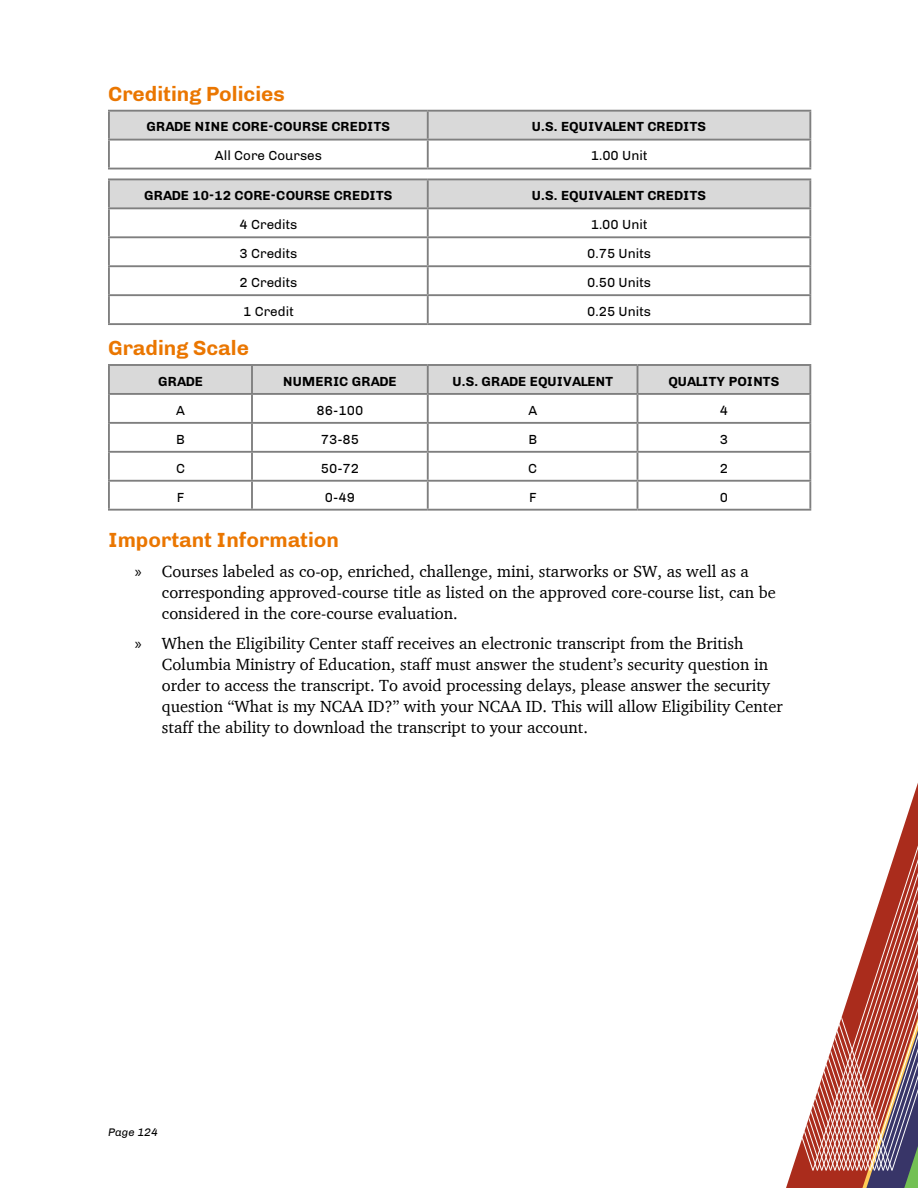
<style>
.page{position:relative;width:918px;height:1188px;background:#fff}
.page>*{position:absolute;margin:0;border:0;box-sizing:border-box;transform-origin:0 0}
.t1{font:700 21px "Chivo";color:#ea7600}
.t2{font:16.5px/21px "Charter";color:#000}
.t3{font:700 13.5px "Chivo";letter-spacing:.02em;color:#000}
.t4{font:13.5px "Chivo";color:#000}
.t5{font:italic 11.25px "Chivo";color:#000}
.s1{font-family:"Myriad Pro"}
</style>
<div class="page">
<svg style="left:786px;top:783px;width:132px;height:405px"></svg>
<div style="left:110px;top:112px;width:699px;height:27px;background:#d9d9d9"></div>
<hr style="left:108px;top:110px;width:320px;height:2px;background:#7f7f7f">
<hr style="left:108px;top:112px;width:2px;height:27px;background:#7f7f7f">
<hr style="left:108px;top:139px;width:320px;height:2px;background:#7f7f7f">
<hr style="left:108px;top:168px;width:320px;height:1px;background:#7f7f7f">
<hr style="left:428px;top:110px;width:383px;height:2px;background:#7f7f7f">
<hr style="left:427px;top:112px;width:2px;height:27px;background:#7f7f7f">
<hr style="left:428px;top:139px;width:383px;height:2px;background:#7f7f7f">
<hr style="left:428px;top:168px;width:383px;height:1px;background:#7f7f7f">
<hr style="left:809px;top:112px;width:2px;height:27px;background:#7f7f7f">
<hr style="left:108px;top:141px;width:2px;height:27px;background:#7f7f7f">
<hr style="left:427px;top:141px;width:2px;height:27px;background:#7f7f7f">
<hr style="left:809px;top:141px;width:2px;height:27px;background:#7f7f7f">
<div style="left:110px;top:180px;width:699px;height:27px;background:#d9d9d9"></div>
<hr style="left:108px;top:178px;width:320px;height:2px;background:#7f7f7f">
<hr style="left:108px;top:180px;width:2px;height:27px;background:#7f7f7f">
<hr style="left:108px;top:207px;width:320px;height:2px;background:#7f7f7f">
<hr style="left:428px;top:178px;width:383px;height:2px;background:#7f7f7f">
<hr style="left:427px;top:180px;width:2px;height:27px;background:#7f7f7f">
<hr style="left:428px;top:207px;width:383px;height:2px;background:#7f7f7f">
<hr style="left:108px;top:236px;width:320px;height:2px;background:#7f7f7f">
<hr style="left:428px;top:236px;width:383px;height:2px;background:#7f7f7f">
<hr style="left:108px;top:265px;width:320px;height:2px;background:#7f7f7f">
<hr style="left:428px;top:265px;width:383px;height:2px;background:#7f7f7f">
<hr style="left:108px;top:294px;width:320px;height:2px;background:#7f7f7f">
<hr style="left:428px;top:294px;width:383px;height:2px;background:#7f7f7f">
<hr style="left:108px;top:323px;width:320px;height:2px;background:#7f7f7f">
<hr style="left:428px;top:323px;width:383px;height:2px;background:#7f7f7f">
<hr style="left:809px;top:180px;width:2px;height:27px;background:#7f7f7f">
<hr style="left:108px;top:209px;width:2px;height:27px;background:#7f7f7f">
<hr style="left:427px;top:209px;width:2px;height:27px;background:#7f7f7f">
<hr style="left:809px;top:209px;width:2px;height:27px;background:#7f7f7f">
<hr style="left:108px;top:238px;width:2px;height:27px;background:#7f7f7f">
<hr style="left:427px;top:238px;width:2px;height:27px;background:#7f7f7f">
<hr style="left:809px;top:238px;width:2px;height:27px;background:#7f7f7f">
<hr style="left:108px;top:267px;width:2px;height:27px;background:#7f7f7f">
<hr style="left:427px;top:267px;width:2px;height:27px;background:#7f7f7f">
<hr style="left:809px;top:267px;width:2px;height:27px;background:#7f7f7f">
<hr style="left:108px;top:296px;width:2px;height:27px;background:#7f7f7f">
<hr style="left:427px;top:296px;width:2px;height:27px;background:#7f7f7f">
<hr style="left:809px;top:296px;width:2px;height:27px;background:#7f7f7f">
<hr style="left:108px;top:364px;width:144px;height:2px;background:#7f7f7f">
<hr style="left:108px;top:366px;width:2px;height:27px;background:#7f7f7f">
<hr style="left:252px;top:364px;width:176px;height:2px;background:#7f7f7f">
<hr style="left:428px;top:364px;width:209px;height:2px;background:#7f7f7f">
<hr style="left:638px;top:364px;width:173px;height:2px;background:#7f7f7f">
<hr style="left:809px;top:366px;width:2px;height:27px;background:#7f7f7f">
<hr style="left:108px;top:393px;width:144px;height:2px;background:#7f7f7f">
<hr style="left:638px;top:393px;width:173px;height:2px;background:#7f7f7f">
<hr style="left:108px;top:422px;width:144px;height:2px;background:#7f7f7f">
<hr style="left:638px;top:422px;width:173px;height:2px;background:#7f7f7f">
<hr style="left:108px;top:451px;width:144px;height:2px;background:#7f7f7f">
<hr style="left:638px;top:451px;width:173px;height:2px;background:#7f7f7f">
<hr style="left:108px;top:480px;width:144px;height:2px;background:#7f7f7f">
<hr style="left:638px;top:480px;width:173px;height:2px;background:#7f7f7f">
<hr style="left:108px;top:509px;width:144px;height:2px;background:#7f7f7f">
<hr style="left:252px;top:509px;width:176px;height:2px;background:#7f7f7f">
<hr style="left:428px;top:509px;width:209px;height:2px;background:#7f7f7f">
<hr style="left:638px;top:509px;width:173px;height:2px;background:#7f7f7f">
<hr style="left:108px;top:395px;width:2px;height:27px;background:#7f7f7f">
<hr style="left:809px;top:395px;width:2px;height:27px;background:#7f7f7f">
<hr style="left:108px;top:424px;width:2px;height:27px;background:#7f7f7f">
<hr style="left:809px;top:424px;width:2px;height:27px;background:#7f7f7f">
<hr style="left:108px;top:453px;width:2px;height:27px;background:#7f7f7f">
<hr style="left:809px;top:453px;width:2px;height:27px;background:#7f7f7f">
<hr style="left:108px;top:482px;width:2px;height:27px;background:#7f7f7f">
<svg style="left:109px;top:365px;width:701px;height:144px"></svg>
<hr style="left:809px;top:482px;width:2px;height:27px;background:#7f7f7f">
<p class="t1" style="left:108px;top:77px;width:178px">Crediting Policies</p>
<p class="t3" style="left:147px;top:116px;width:245px">GRADE NINE CORE-COURSE CREDITS</p>
<p class="t3" style="left:532px;top:116px;width:176px">U.S. EQUIVALENT CREDITS</p>
<p class="t4" style="left:215px;top:146px;width:109px">All Core Courses</p>
<p class="t4" style="left:591px;top:146px;width:58px">1.00 Unit</p>
<p class="t3" style="left:144px;top:185px;width:250px">GRADE 10-12 CORE-COURSE CREDITS</p>
<p class="t3" style="left:532px;top:185px;width:176px">U.S. EQUIVALENT CREDITS</p>
<p class="t4" style="left:240px;top:214px;width:59px">4 Credits</p>
<p class="t4" style="left:591px;top:214px;width:58px">1.00 Unit</p>
<p class="t4" style="left:240px;top:243px;width:59px">3 Credits</p>
<p class="t4" style="left:587px;top:243px;width:66px">0.75 Units</p>
<p class="t4" style="left:240px;top:272px;width:59px">2 Credits</p>
<p class="t4" style="left:587px;top:272px;width:66px">0.50 Units</p>
<p class="t4" style="left:243px;top:301px;width:52px">1 Credit</p>
<p class="t4" style="left:587px;top:301px;width:66px">0.25 Units</p>
<p class="t1" style="left:108px;top:331px;width:142px">Grading Scale</p>
<p class="t3" style="left:158px;top:371px;width:46px">GRADE</p>
<p class="t3" style="left:283px;top:371px;width:115px">NUMERIC GRADE</p>
<p class="t3" style="left:452px;top:371px;width:162px">U.S. GRADE EQUIVALENT</p>
<p class="t3" style="left:668px;top:371px;width:112px">QUALITY POINTS</p>
<p class="t4" style="left:176px;top:400px;width:10px">A</p>
<p class="t4" style="left:317px;top:400px;width:48px">86-100</p>
<p class="t4" style="left:528px;top:400px;width:10px">A</p>
<p class="t4" style="left:720px;top:400px;width:10px">4</p>
<p class="t4" style="left:176px;top:429px;width:10px">B</p>
<p class="t4" style="left:321px;top:429px;width:40px">73-85</p>
<p class="t4" style="left:528px;top:429px;width:10px">B</p>
<p class="t4" style="left:720px;top:429px;width:10px">3</p>
<p class="t4" style="left:176px;top:458px;width:10px">C</p>
<p class="t4" style="left:321px;top:458px;width:40px">50-72</p>
<p class="t4" style="left:528px;top:458px;width:10px">C</p>
<p class="t4" style="left:720px;top:458px;width:10px">2</p>
<p class="t4" style="left:177px;top:487px;width:9px">F</p>
<p class="t4" style="left:325px;top:487px;width:32px">0-49</p>
<p class="t4" style="left:529px;top:487px;width:9px">F</p>
<p class="t4" style="left:720px;top:487px;width:10px">0</p>
<p class="t1" style="left:108px;top:524px;width:233px">Important Information</p>
<p class="t2" style="left:162px;top:561px;width:615px;text-indent:-27px"><span class="s1">»</span> Courses labeled as co-op, enriched, challenge, mini, starworks or SW, as well as a corresponding approved-course title as listed on the approved core-course list, can be considered in the core-course evaluation.</p>
<p class="t2" style="left:162px;top:633px;width:622px;text-indent:-27px"><span class="s1">»</span> When the Eligibility Center staff receives an electronic transcript from the British Columbia Ministry of Education, staff must answer the student’s security question in order to access the transcript. To avoid processing delays, please answer the security question “What is my NCAA ID?” with your NCAA ID. This will allow Eligibility Center staff the ability to download the transcript to your account.</p>
<p class="t5" style="left:108px;top:1124px;width:52px">Page 124</p>
</div>
